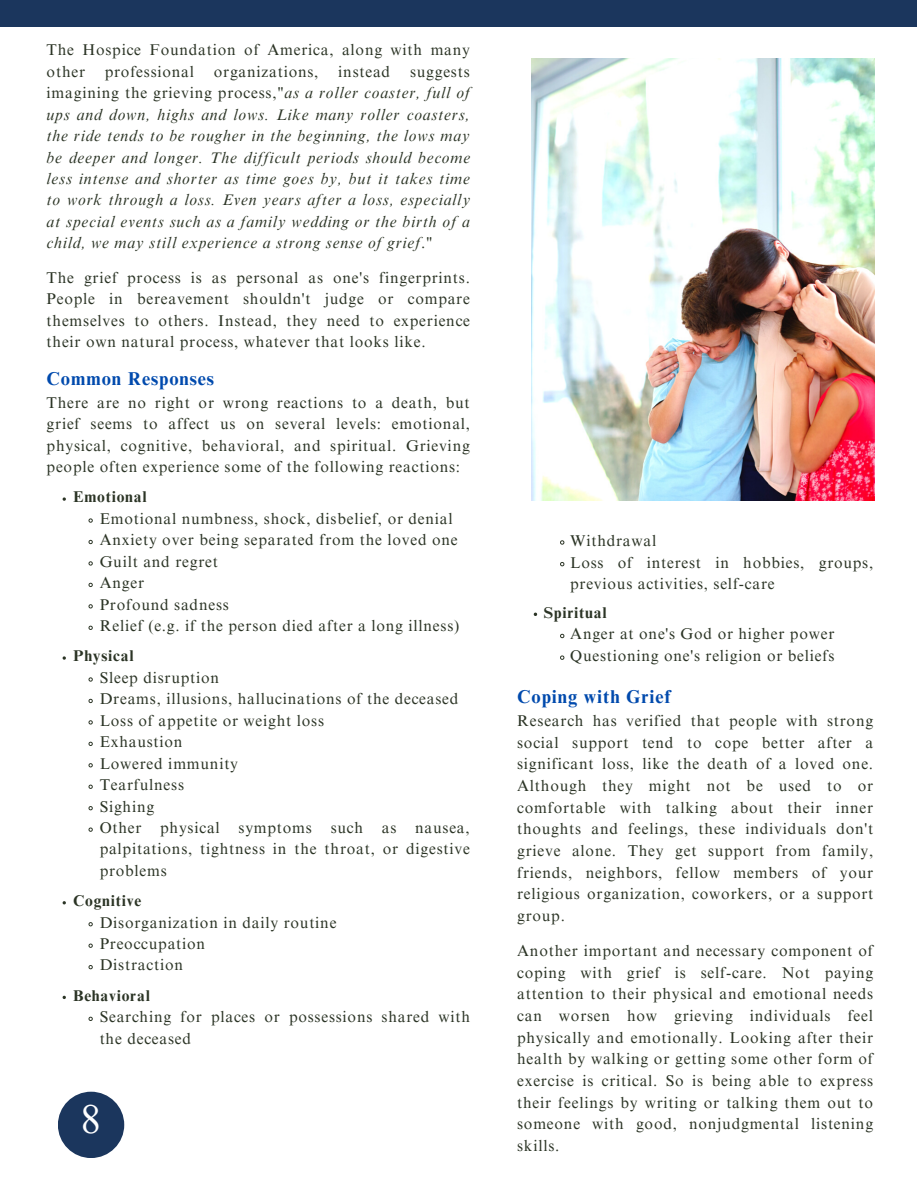
<style>
.page{position:relative;width:918px;height:1188px;background:#fff}
.page>*{position:absolute;margin:0;border:0;box-sizing:border-box;transform-origin:0 0}
.t1{font:40.5px "Times NRMT Pro";color:#fff}
.t2{font:700 18.6px "Times NRMT Pro";letter-spacing:.05em;color:#004aad}
.t3{font:15.6px/21.8px "Times NRMT Pro";letter-spacing:.05em;color:#2b3425;text-align:justify}
.t4{font:italic 15.6px/21.5px "Times NRMT Pro";letter-spacing:.05em;color:#2b3425;text-align:justify}
.t5{font:700 15.6px "Times NRMT Pro";letter-spacing:.05em;color:#2b3425}
.s1{font-style:normal}
</style>
<div class="page">
<div style="left:0;top:0;width:917px;height:27px;background:#1b365d"></div>
<img style="left:531px;top:58px;width:344px;height:443px">
<svg style="left:560px;top:540px;width:4px;height:5px"></svg>
<svg style="left:560px;top:562px;width:4px;height:4px"></svg>
<svg style="left:560px;top:634px;width:4px;height:4px"></svg>
<svg style="left:560px;top:655px;width:4px;height:5px"></svg>
<svg style="left:63px;top:497px;width:3px;height:4px"></svg>
<svg style="left:88px;top:518px;width:5px;height:5px"></svg>
<svg style="left:88px;top:540px;width:5px;height:4px"></svg>
<svg style="left:88px;top:561px;width:5px;height:5px"></svg>
<svg style="left:88px;top:583px;width:5px;height:4px"></svg>
<svg style="left:88px;top:604px;width:5px;height:5px"></svg>
<svg style="left:88px;top:625px;width:5px;height:5px"></svg>
<svg style="left:63px;top:656px;width:3px;height:4px"></svg>
<svg style="left:88px;top:677px;width:5px;height:5px"></svg>
<svg style="left:88px;top:699px;width:5px;height:4px"></svg>
<svg style="left:88px;top:720px;width:5px;height:5px"></svg>
<svg style="left:88px;top:742px;width:5px;height:4px"></svg>
<svg style="left:88px;top:763px;width:5px;height:5px"></svg>
<svg style="left:88px;top:784px;width:5px;height:5px"></svg>
<svg style="left:88px;top:806px;width:5px;height:5px"></svg>
<svg style="left:88px;top:827px;width:5px;height:5px"></svg>
<svg style="left:88px;top:922px;width:5px;height:5px"></svg>
<svg style="left:88px;top:943px;width:5px;height:5px"></svg>
<svg style="left:88px;top:965px;width:5px;height:4px"></svg>
<svg style="left:88px;top:1017px;width:5px;height:4px"></svg>
<div style="left:58px;top:1092px;width:66px;height:66px;background:#1b365d;border-radius:50%"></div>
<p class="t3" style="left:47px;top:41px;width:425px">The Hospice Foundation of America, along with many other</p>
<p class="t3" style="left:105px;top:62px;width:91px">professional</p>
<p class="t3" style="left:214px;top:62px;width:106px">organizations,</p>
<p class="t3" style="left:338px;top:62px;width:53px">instead</p>
<p class="t4" style="left:47px;top:63px;width:425px;text-indent:363px"><span class="s1">suggests imagining the grieving process,"</span>as a roller coaster, full of ups and down, highs and lows. Like many roller coasters, the ride tends to be rougher in the beginning, the lows may be deeper and longer. The difficult periods should become less intense and shorter as time goes by, but it takes time to work through a loss. Even years after a loss, especially at special events such as a family wedding or the birth of a child, we may still experience a strong sense of grief<span class="s1">."</span></p>
<p class="t3" style="left:47px;top:269px;width:425px">The grief process is as personal as one's fingerprints.<br>People in bereavement shouldn't judge or compare themselves to others. Instead, they need to experience their own natural process, whatever that looks like.</p>
<p class="t2" style="left:47px;top:372px;width:169px">Common Responses</p>
<p class="t3" style="left:47px;top:394px;width:425px">There are no right or wrong reactions to a death, but grief seems to affect us on several levels: emotional, physical, cognitive, behavioral, and spiritual. Grieving people often experience some of the following reactions:</p>
<p class="t5" style="left:73px;top:491px;width:75px">Emotional</p>
<p class="t3" style="left:100px;top:510px;width:355px">Emotional numbness, shock, disbelief, or denial</p>
<p class="t3" style="left:100px;top:531px;width:360px">Anxiety over being separated from the loved one</p>
<p class="t3" style="left:100px;top:553px;width:120px">Guilt and regret</p>
<p class="t3" style="left:100px;top:574px;width:46px">Anger</p>
<p class="t3" style="left:100px;top:595px;width:131px">Profound sadness</p>
<p class="t3" style="left:100px;top:617px;width:361px">Relief (e.g. if the person died after a long illness)</p>
<p class="t5" style="left:73px;top:650px;width:62px">Physical</p>
<p class="t3" style="left:100px;top:669px;width:121px">Sleep disruption</p>
<p class="t3" style="left:100px;top:690px;width:360px">Dreams, illusions, hallucinations of the deceased</p>
<p class="t3" style="left:100px;top:711px;width:226px">Loss of appetite or weight loss</p>
<p class="t3" style="left:100px;top:733px;width:84px">Exhaustion</p>
<p class="t3" style="left:100px;top:754px;width:140px">Lowered immunity</p>
<p class="t3" style="left:100px;top:776px;width:86px">Tearfulness</p>
<p class="t3" style="left:100px;top:797px;width:56px">Sighing</p>
<p class="t3" style="left:100px;top:819px;width:372px">Other physical symptoms such as nausea, palpitations, tightness in the throat, or digestive problems</p>
<p class="t5" style="left:73px;top:895px;width:70px">Cognitive</p>
<p class="t3" style="left:100px;top:913px;width:238px">Disorganization in daily routine</p>
<p class="t3" style="left:100px;top:935px;width:107px">Preoccupation</p>
<p class="t3" style="left:100px;top:956px;width:85px">Distraction</p>
<p class="t5" style="left:73px;top:990px;width:78px">Behavioral</p>
<p class="t3" style="left:100px;top:1008px;width:372px">Searching for places or possessions shared with the deceased</p>
<p class="t1" style="left:81px;top:1104px;width:22px">8</p>
<p class="t3" style="left:570px;top:532px;width:88px">Withdrawal</p>
<p class="t3" style="left:570px;top:553px;width:305px">Loss of interest in hobbies, groups, previous activities, self-care</p>
<p class="t5" style="left:544px;top:607px;width:64px">Spiritual</p>
<p class="t3" style="left:570px;top:625px;width:266px">Anger at one's God or higher power</p>
<p class="t3" style="left:570px;top:647px;width:266px">Questioning one's religion or beliefs</p>
<p class="t2" style="left:517px;top:690px;width:155px">Coping with Grief</p>
<p class="t3" style="left:517px;top:712px;width:358px">Research has verified that people with strong social support tend to cope better after a significant loss, like the death of a loved one.<br>Although they might not be used to or comfortable with talking about their inner thoughts and feelings, these individuals don't grieve alone. They get support from family, friends, neighbors, fellow members of your religious organization, coworkers, or a support group.</p>
<p class="t3" style="left:517px;top:942px;width:358px">Another important and necessary component of coping with grief is self-care. Not paying attention to their physical and emotional needs can worsen how grieving individuals feel physically and emotionally. Looking after their health by walking or getting some other form of exercise is critical. So is being able to express their feelings by writing or talking them out to someone with good, nonjudgmental listening skills.</p>
</div>
